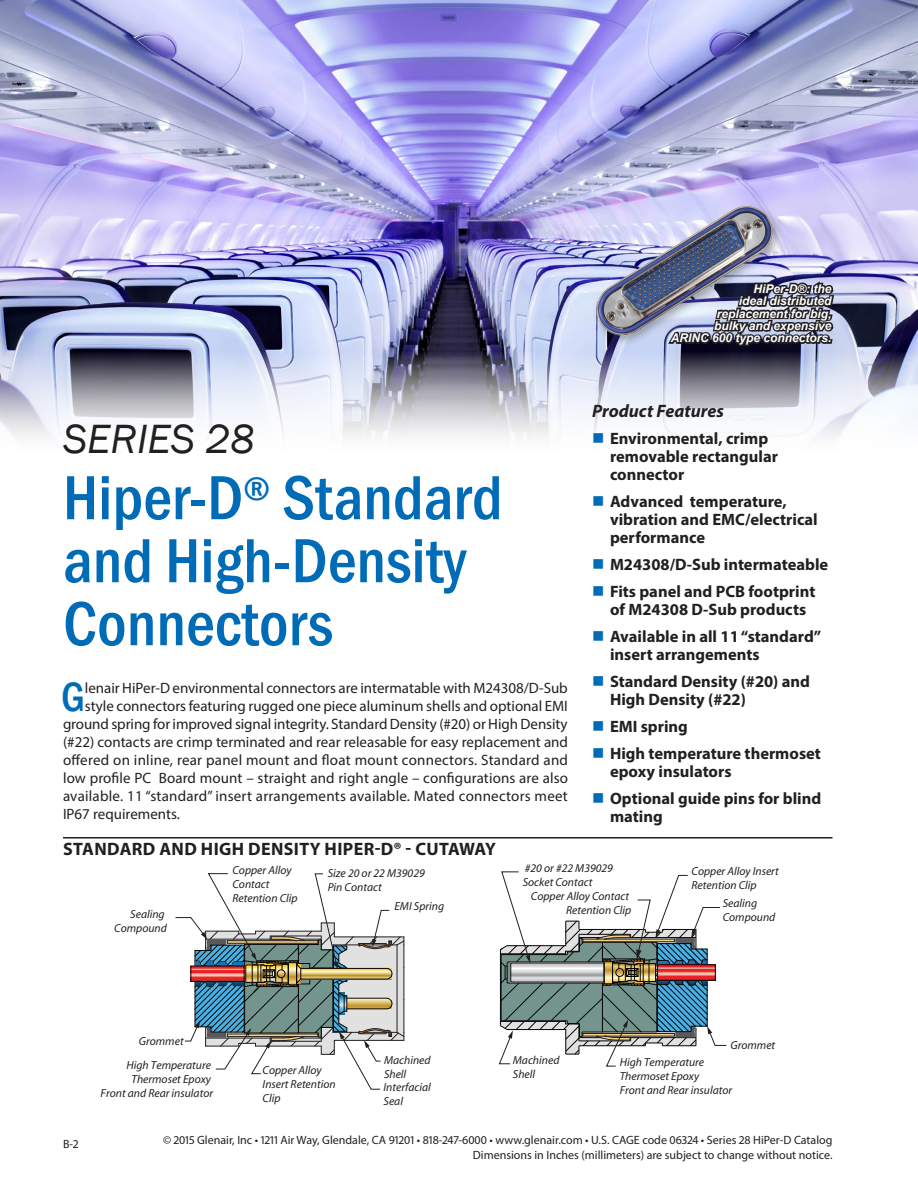
<style>
.page{position:relative;width:918px;height:1188px;background:#fff}
.page>*{position:absolute;margin:0;border:0;box-sizing:border-box;transform-origin:0 0}
.splash_blue_h_cond{font:500 condensed 64.5px/63px "Franklin Gothic";color:#006bb6}
.splash_series_head{font:italic 42px "Franklin Gothic";color:#231f20}
.body_text_DC{font:500 condensed 42px "Franklin Gothic";color:#006bb6}
.D-Head_with_Rule{font:700 18px "Myriad Pro";letter-spacing:.02em;color:#231f20}
.feature_lb{font:italic 700 18px "Myriad Pro";color:#231f20}
.t1{font:700 16.5px/18px "Myriad Pro";color:#231f20}
.body_text_DC-2{font:15px "Myriad Pro";color:#231f20}
.table_t_l{font:12px/15px "Myriad Pro";color:#231f20;text-align:right}
.G-Cutaway_Label{font:italic 700 12px/12.3px "Arial";color:#fff;text-align:right}
.t2{font:italic 11.7px/14px "Myriad";color:#231f20}
</style>
<div class="page">
<img style="left:0;top:0;width:918px;height:437px">
<hr style="left:917px;top:0;width:1px;height:202px;background:#7895a3">
<div style="left:592px;top:202px;width:192px;height:144px;background:#231f20;opacity:.35"></div>
<img style="left:592px;top:205px;width:182px;height:137px">
<img style="left:666px;top:278px;width:170px;height:81px">
<svg style="left:498px;top:871px;width:229px;height:196px"></svg>
<svg style="left:175px;top:873px;width:230px;height:217px"></svg>
<hr style="left:63px;top:837px;width:769px;height:2px;background:#231f20">
<svg style="left:593px;top:433px;width:10px;height:4px"></svg>
<p class="splash_series_head" style="left:63px;top:413px;width:193px">SERIES 28</p>
<p class="splash_blue_h_cond" style="left:63px;top:466px;width:441px">Hiper-D<sup>®</sup> Standard and High-Density<br>Connectors</p>
<p class="body_text_DC" style="left:61px;top:669px;width:25px">G</p>
<p class="body_text_DC-2" style="left:85px;top:679px;width:484px">lenair HiPer-D environmental connectors are intermatable with M24308/D-Sub</p>
<p class="body_text_DC-2" style="left:85px;top:697px;width:485px">style connectors featuring rugged one piece aluminum shells and optional EMI</p>
<p class="body_text_DC-2" style="left:63px;top:715px;width:506px">ground spring for improved signal integrity. Standard Density (#20) or High Density</p>
<p class="body_text_DC-2" style="left:63px;top:733px;width:507px">(#22) contacts are crimp terminated and rear releasable for easy replacement and</p>
<p class="body_text_DC-2" style="left:63px;top:751px;width:507px">offered on inline, rear panel mount and float mount connectors. Standard and</p>
<p class="body_text_DC-2" style="left:63px;top:769px;width:507px">low profile PC Board mount – straight and right angle – configurations are also</p>
<p class="body_text_DC-2" style="left:63px;top:787px;width:506px">available. 11 “standard” insert arrangements available. Mated connectors meet</p>
<p class="body_text_DC-2" style="left:63px;top:805px;width:119px">IP67 requirements.</p>
<p class="D-Head_with_Rule" style="left:63px;top:837px;width:434px">STANDARD AND HIGH DENSITY HIPER-D® - CUTAWAY</p>
<p class="G-Cutaway_Label" style="left:671px;top:283px;width:162px">HiPer-D®: the<br>ideal distributed replacement for big,<br>bulky and expensive<br>ARINC 600 type connectors.</p>
<p class="feature_lb" style="left:592px;top:399px;width:133px">Product Features</p>
<p class="t1" style="left:610px;top:429px;width:169px">Environmental, crimp removable rectangular connector</p>
<p class="t1" style="left:610px;top:492px;width:209px">Advanced temperature, vibration and EMC/electrical performance</p>
<p class="t1" style="left:610px;top:555px;width:220px">M24308/D-Sub intermateable</p>
<p class="t1" style="left:610px;top:582px;width:207px">Fits panel and PCB footprint of M24308 D-Sub products</p>
<p class="t1" style="left:610px;top:627px;width:213px">Available in all 11 “standard” insert arrangements</p>
<p class="t1" style="left:610px;top:672px;width:202px">Standard Density (#20) and<br>High Density (#22)</p>
<p class="t1" style="left:610px;top:717px;width:79px">EMI spring</p>
<p class="t1" style="left:610px;top:744px;width:212px">High temperature thermoset epoxy insulators</p>
<p class="t1" style="left:610px;top:789px;width:213px">Optional guide pins for blind mating</p>
<p class="t2" style="left:114px;top:907px;width:54px;text-align:right">Sealing<br>Compound</p>
<p class="t2" style="left:232px;top:864px;width:67px">Copper Alloy<br>Contact<br>Retention Clip</p>
<p class="t2" style="left:328px;top:867px;width:99px">Size 20 or 22 M39029<br>Pin Contact</p>
<p class="t2" style="left:395px;top:900px;width:51px">EMI Spring</p>
<p class="t2" style="left:139px;top:1034px;width:46px">Grommet</p>
<p class="t2" style="left:101px;top:1059px;width:114px;text-align:right">High Temperature<br>Thermoset Epoxy<br>Front and Rear insulator</p>
<p class="t2" style="left:263px;top:1064px;width:75px">Copper Alloy<br>Insert Retention<br>Clip</p>
<p class="t2" style="left:384px;top:1053px;width:48px">Machined<br>Shell</p>
<p class="t2" style="left:384px;top:1081px;width:49px">Interfacial<br>Seal</p>
<p class="t2" style="left:523px;top:861px;width:92px">#20 or #22 M39029<br>Socket Contact</p>
<p class="t2" style="left:692px;top:865px;width:89px">Copper Alloy Insert<br>Retention Clip</p>
<p class="t2" style="left:531px;top:890px;width:102px;text-align:right">Copper Alloy Contact<br>Retention Clip</p>
<p class="t2" style="left:723px;top:897px;width:54px">Sealing<br>Compound</p>
<p class="t2" style="left:513px;top:1053px;width:48px">Machined<br>Shell</p>
<p class="t2" style="left:730px;top:1039px;width:46px">Grommet</p>
<p class="t2" style="left:620px;top:1056px;width:114px">High Temperature<br>Thermoset Epoxy<br>Front and Rear insulator</p>
<p class="table_t_l" style="left:63px;top:1136px;width:17px">B-2</p>
<p class="table_t_l" style="left:163px;top:1132px;width:671px">© 2015 Glenair, Inc • 1211 Air Way, Glendale, CA 91201 • 818-247-6000 • www.glenair.com • U.S. CAGE code 06324 • Series 28 HiPer-D Catalog<br>Dimensions in Inches (millimeters) are subject to change without notice.</p>
</div>
